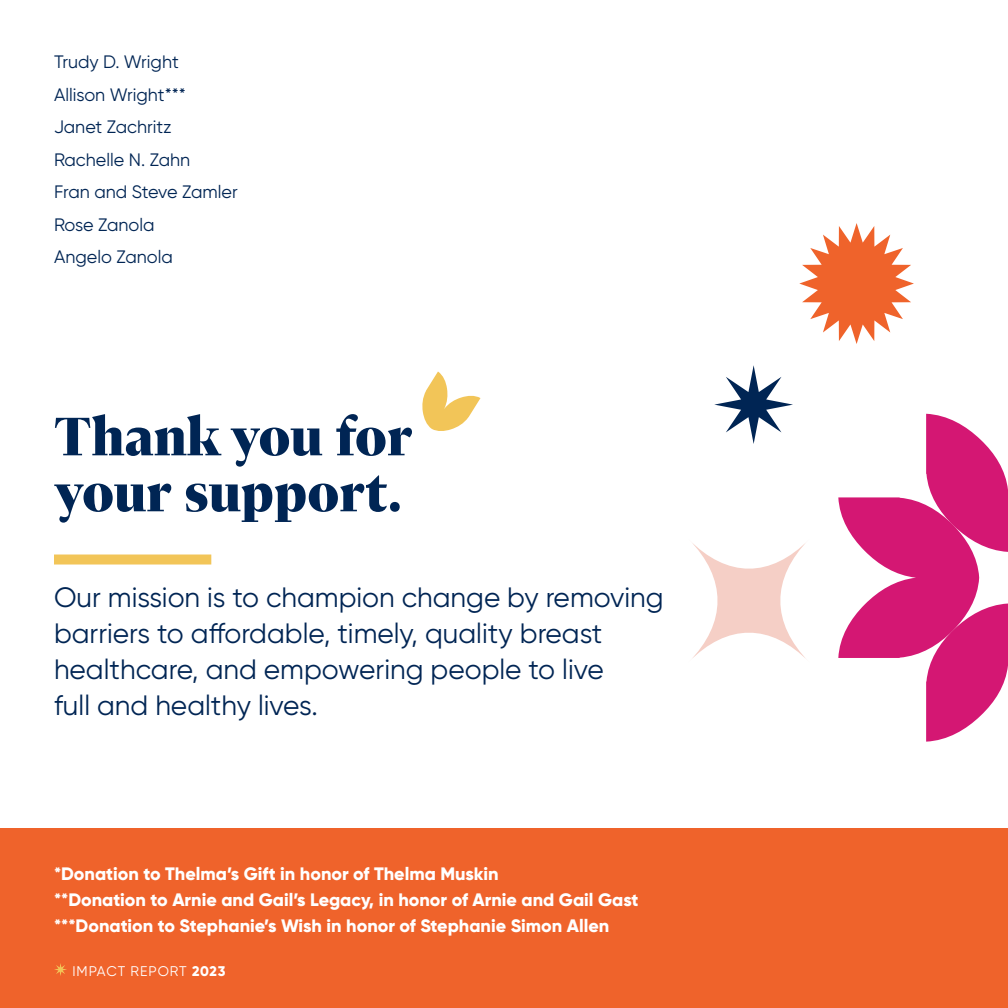
<style>
.page{position:relative;width:1008px;height:1008px;background:#fff}
.page>*{position:absolute;margin:0;border:0;box-sizing:border-box;transform-origin:0 0}
.t1{font:900 60px/56px "Gliko Modern S";color:#002554}
.t2{font:28px/36px "Gilroy";color:#002554}
.t3{font:800 18px/26px "Gilroy";color:#fff}
.t4{font:18px/32.4px "Gilroy";color:#002554}
.t5{font:14px "Gilroy";letter-spacing:.065em;color:#fff}
.s1{font-weight:800}
</style>
<div class="page">
<div style="left:0;top:828px;width:1008px;height:180px;background:#ef632b"></div>
<svg style="left:54px;top:963px;width:13px;height:13px"></svg>
<svg style="left:422px;top:372px;width:58px;height:59px"></svg>
<div style="left:54px;top:555px;width:157px;height:10px;background:#f2c558"></div>
<svg style="left:714px;top:365px;width:79px;height:79px"></svg>
<svg style="left:692px;top:543px;width:114px;height:116px"></svg>
<svg style="left:799px;top:223px;width:115px;height:121px"></svg>
<svg style="left:838px;top:414px;width:170px;height:328px"></svg>
<p class="t4" style="left:54px;top:46px;width:185px">Trudy D. Wright<br>Allison Wright***<br>Janet Zachritz<br>Rachelle N. Zahn<br>Fran and Steve Zamler<br>Rose Zanola<br>Angelo Zanola</p>
<h1 class="t1" style="left:54px;top:408px;width:360px">Thank you for your support.</h1>
<h2 class="t2" style="left:54px;top:579px;width:611px">Our mission is to champion change by removing barriers to affordable, timely, quality breast healthcare, and empowering people to live<br>full and healthy lives.</h2>
<p class="t3" style="left:54px;top:861px;width:586px">*Donation to Thelma’s Gift in honor of Thelma Muskin<br>**Donation to Arnie and Gail’s Legacy, in honor of Arnie and Gail Gast ***Donation to Stephanie’s Wish in honor of Stephanie Simon Allen</p>
<p class="t5" style="left:72px;top:963px;width:155px">IMPACT REPORT <span class="s1">2023</span></p>
</div>
